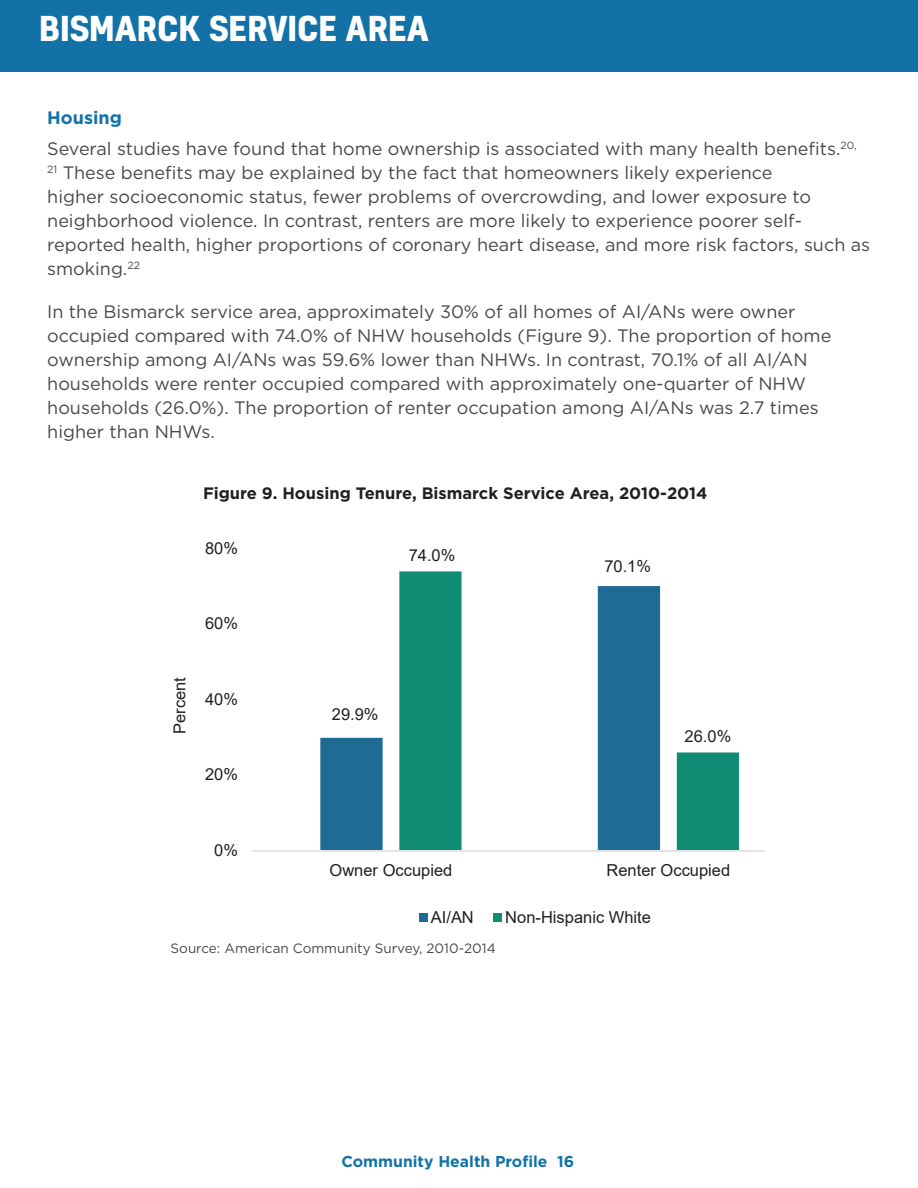
<style>
.page{position:relative;width:918px;height:1188px;background:#fff}
.page>*{position:absolute;margin:0;border:0;box-sizing:border-box;transform-origin:0 0}
.t1{font:700 33px "Kelson";color:#fff}
.t2{font:18px/24px "Gotham";color:#484948}
.t3{font:16.5px "Arial";color:#231f20}
.t4{font:700 16.5px "Gotham";color:#231f20}
.t5{font:700 15.75px "Gotham";color:#1272a7}
.t6{font:13.5px "Gotham";color:#484948}
.s1{font-weight:700;color:#1272a7}
</style>
<div class="page">
<div style="left:0;top:0;width:918px;height:72px;background:#1272a7"></div>
<div style="left:320px;top:737px;width:63px;height:113px;background:#1f6b95"></div>
<svg style="left:399px;top:571px;width:340px;height:279px"></svg>
<hr style="left:252px;top:850px;width:513px;height:1px;background:#e3e4e3">
<div style="left:419px;top:913px;width:8px;height:9px;background:#1f6b95"></div>
<div style="left:494px;top:913px;width:8px;height:9px;background:#118c74"></div>
<h1 class="t1" style="left:39px;top:5px;width:391px">BISMARCK SERVICE AREA</h1>
<p class="t2" style="left:47px;top:102px;width:811px;line-height:30.5px"><span class="s1">Housing<br></span>Several studies have found that home ownership is associated with many health benefits.<sup>20,</sup></p>
<p class="t2" style="left:47px;top:160px;width:824px"><sup>21</sup> These benefits may be explained by the fact that homeowners likely experience<br>higher socioeconomic status, fewer problems of overcrowding, and lower exposure to neighborhood violence. In contrast, renters are more likely to experience poorer self&shy;reported health, higher proportions of coronary heart disease, and more risk factors, such as smoking.<sup>22</sup></p>
<p class="t2" style="left:47px;top:299px;width:786px">In the Bismarck service area, approximately 30% of all homes of AI/ANs were owner occupied compared with 74.0% of NHW households (Figure 9). The proportion of home ownership among AI/ANs was 59.6% lower than NHWs. In contrast, 70.1% of all AI/AN households were renter occupied compared with approximately one-quarter of NHW households (26.0%). The proportion of renter occupation among AI/ANs was 2.7 times higher than NHWs.</p>
<p class="t4" style="left:203px;top:482px;width:506px">Figure 9. Housing Tenure, Bismarck Service Area, 2010-2014</p>
<p class="t3" style="left:205px;top:537px;width:34px">80%</p>
<p class="t3" style="left:168px;top:734px;width:58px;rotate:-90deg">Percent</p>
<p class="t3" style="left:205px;top:612px;width:34px">60%</p>
<p class="t3" style="left:205px;top:688px;width:34px">40%</p>
<p class="t3" style="left:205px;top:763px;width:34px">20%</p>
<p class="t3" style="left:214px;top:839px;width:25px">0%</p>
<p class="t3" style="left:409px;top:544px;width:48px">74.0%</p>
<p class="t3" style="left:332px;top:702px;width:48px">29.9%</p>
<p class="t3" style="left:604px;top:555px;width:48px">70.1%</p>
<p class="t3" style="left:685px;top:725px;width:48px">26.0%</p>
<p class="t3" style="left:330px;top:859px;width:124px">Owner Occupied</p>
<p class="t3" style="left:607px;top:859px;width:125px">Renter Occupied</p>
<p class="t3" style="left:431px;top:906px;width:45px">AI/AN</p>
<p class="t3" style="left:505px;top:906px;width:147px">Non-Hispanic White</p>
<p class="t6" style="left:171px;top:939px;width:327px">Source: American Community Survey, 2010-2014</p>
<p class="t5" style="left:341px;top:1151px;width:234px">Community Health Profile 16</p>
</div>
